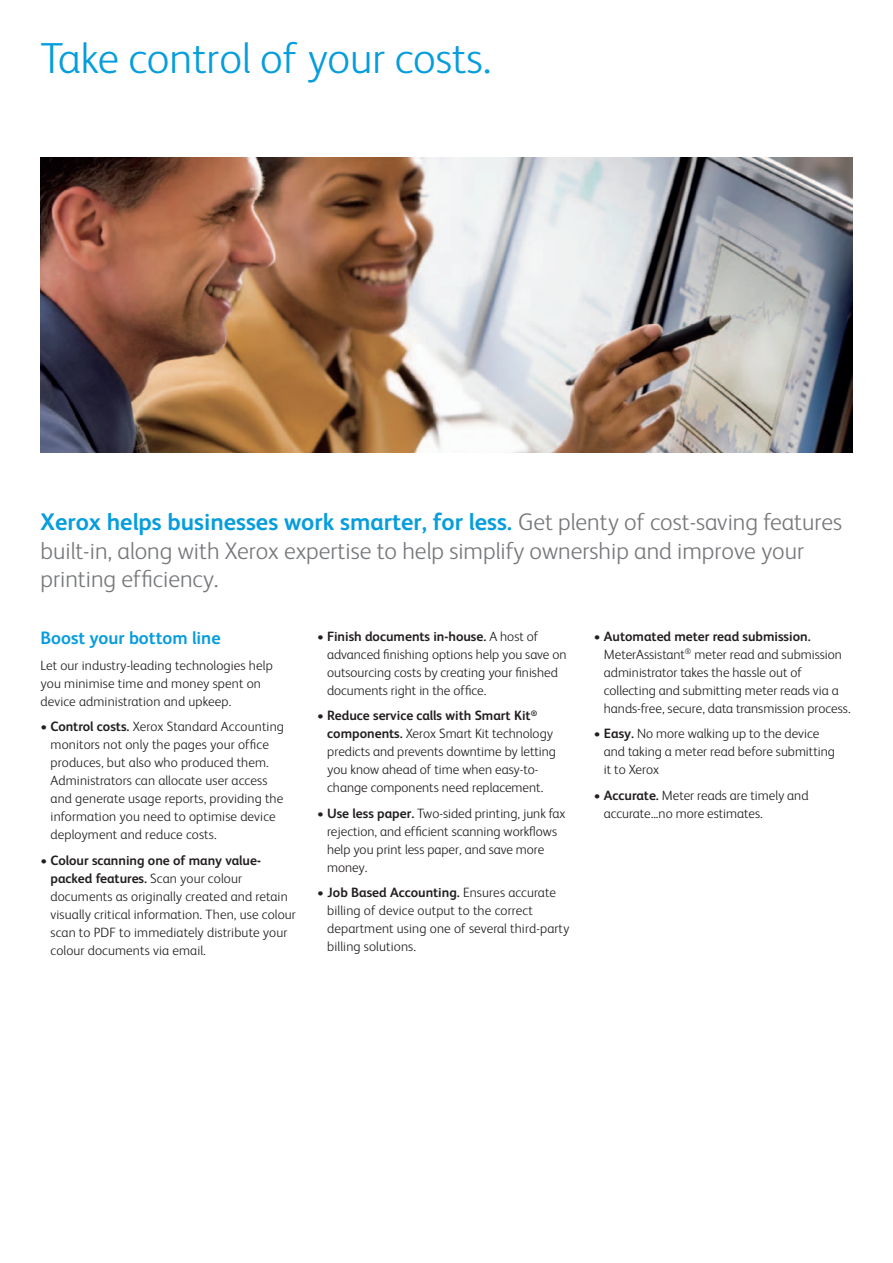
<style>
.page{position:relative;width:893px;height:1263px;background:#fff}
.page>*{position:absolute;margin:0;border:0;box-sizing:border-box;transform-origin:0 0}
.t1{font:300 43.5px "Xerox Sans";color:#069ddc}
.t2{font:300 24px/28.5px "Xerox Sans";color:#76787b}
.t3{font:700 18px "Xerox Sans";color:#069ddc}
.t4{font:300 13.5px/18px "Xerox Sans";color:#231f20}
.s1{font-weight:700;color:#069ddc}
.s2{font-weight:700}
</style>
<div class="page">
<img style="left:40px;top:157px;width:812px;height:296px">
<h1 class="t1" style="left:40px;top:29px;width:452px">Take control of your costs.</h1>
<h2 class="t2" style="left:40px;top:507px;width:803px"><span class="s1">Xerox helps businesses work smarter, for less.</span> Get plenty of cost-saving features built-in, along with Xerox expertise to help simplify ownership and improve your printing efficiency.</h2>
<h3 class="t3" style="left:40px;top:625px;width:182px">Boost your bottom line</h3>
<p class="t4" style="left:40px;top:655px;width:234px">Let our industry-leading technologies help you minimise time and money spent on device administration and upkeep.</p>
<p class="t4" style="left:51px;top:717px;width:235px;text-indent:-10px"><span class="s2">• Control costs.</span> Xerox Standard Accounting monitors not only the pages your office produces, but also who produced them.<br>Administrators can allocate user access and generate usage reports, providing the information you need to optimise device deployment and reduce costs.</p>
<p class="t4" style="left:51px;top:850px;width:247px;text-indent:-10px"><span class="s2">• Colour scanning one of many value&shy;packed features.</span> Scan your colour documents as originally created and retain visually critical information. Then, use colour scan to PDF to immediately distribute your colour documents via email.</p>
<p class="t4" style="left:327px;top:626px;width:241px;text-indent:-10px">• <span class="s2">Finish documents in-house.</span> A host of advanced finishing options help you save on outsourcing costs by creating your finished documents right in the office.</p>
<p class="t4" style="left:327px;top:706px;width:230px;text-indent:-10px">• <span class="s2">Reduce service calls with Smart Kit</span><sup>® </sup><span class="s2">components.</span> Xerox Smart Kit technology predicts and prevents downtime by letting you know ahead of time when easy-to&shy;change components need replacement.</p>
<p class="t4" style="left:327px;top:803px;width:240px;text-indent:-10px">• <span class="s2">Use less paper.</span> Two-sided printing, junk fax rejection, and efficient scanning workflows help you print less paper, and save more money.</p>
<p class="t4" style="left:327px;top:883px;width:244px;text-indent:-10px">• <span class="s2">Job Based Accounting.</span> Ensures accurate billing of device output to the correct department using one of several third-party billing solutions.</p>
<p class="t4" style="left:604px;top:626px;width:248px;text-indent:-10px"><span class="s2">• Automated meter read submission.<br></span>MeterAssistant<sup>®</sup> meter read and submission administrator takes the hassle out of collecting and submitting meter reads via a hands-free, secure, data transmission process.</p>
<p class="t4" style="left:604px;top:724px;width:232px;text-indent:-10px"><span class="s2">• Easy.</span> No more walking up to the device and taking a meter read before submitting it to Xerox</p>
<p class="t4" style="left:604px;top:785px;width:206px;text-indent:-10px"><span class="s2">• Accurate.</span> Meter reads are timely and accurate...no more estimates.</p>
</div>
